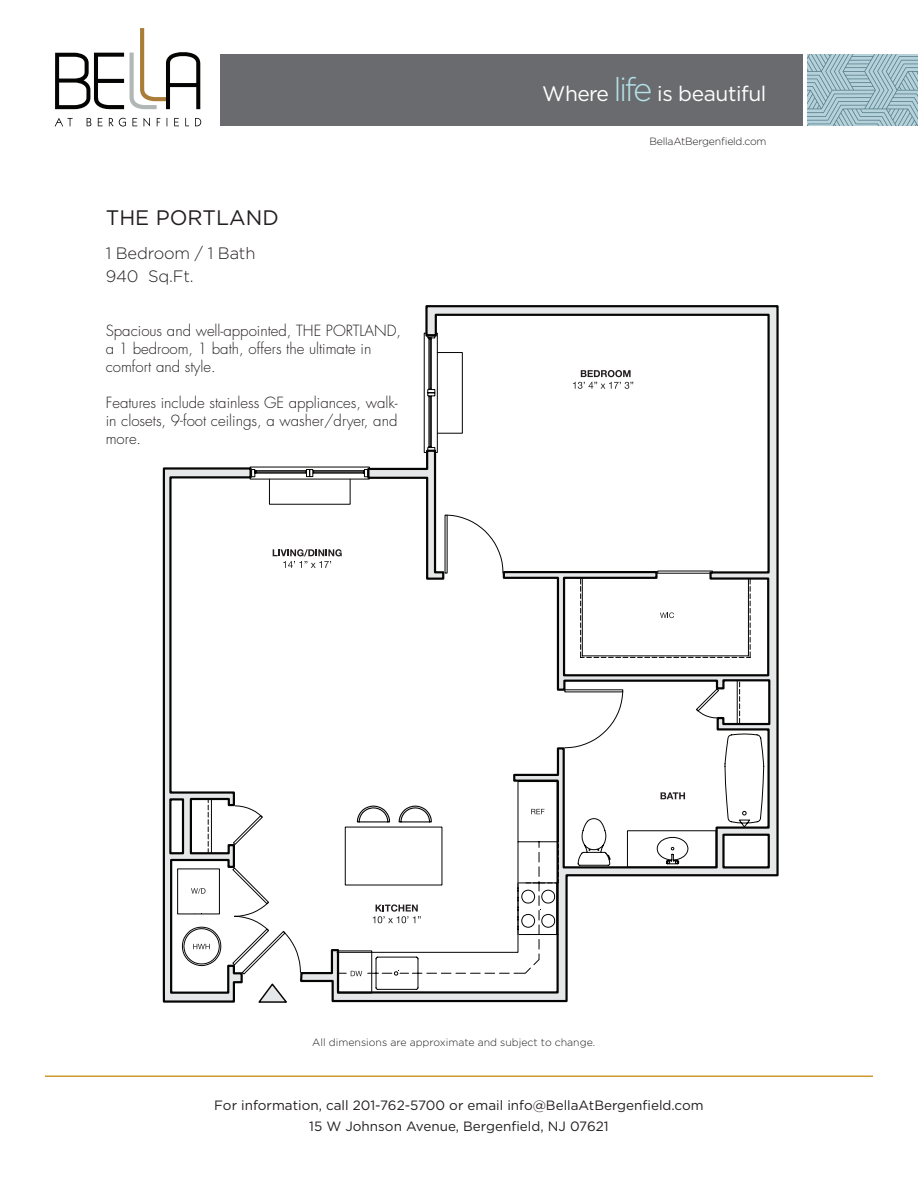
<style>
.page{position:relative;width:918px;height:1188px;background:#fff}
.page>*{position:absolute;margin:0;border:0;box-sizing:border-box;transform-origin:0 0}
.t1{font:21px "Gotham";letter-spacing:-.02em;color:#fff}
.t2{font:21px "Gotham";color:#231f20}
.t3{font:300 16.5px "Gotham";letter-spacing:-.01em;color:#231f20}
.t4{font:300 15px/18px "Futura";color:#231f20}
.t5{font:13.5px "Gotham";color:#231f20}
.t6{font:300 10.5px "Gotham";color:#231f20}
.t7{font:300 10.5px "Gotham";letter-spacing:-.02em;color:#231f20}
.s1{font-weight:300;font-size:33px;color:#b4e1e7}
</style>
<div class="page">
<div style="left:220px;top:54px;width:583px;height:72px;background:#696b6e"></div>
<svg style="left:55px;top:118px;width:18px;height:9px"></svg>
<svg style="left:87px;top:118px;width:4px;height:8px"></svg>
<svg style="left:98px;top:118px;width:5px;height:8px"></svg>
<svg style="left:109px;top:118px;width:17px;height:9px"></svg>
<svg style="left:132px;top:118px;width:5px;height:8px"></svg>
<svg style="left:144px;top:118px;width:6px;height:9px"></svg>
<svg style="left:157px;top:118px;width:3px;height:8px"></svg>
<svg style="left:174px;top:118px;width:5px;height:8px"></svg>
<svg style="left:185px;top:118px;width:4px;height:8px"></svg>
<svg style="left:195px;top:118px;width:6px;height:8px"></svg>
<svg style="left:55px;top:53px;width:69px;height:56px"></svg>
<svg style="left:130px;top:28px;width:70px;height:81px"></svg>
<hr style="left:45px;top:1076px;width:828px;height:1px;background:#cc9a31">
<svg style="left:162px;top:466px;width:91px;height:537px"></svg>
<div style="left:170px;top:799px;width:13px;height:55px;background:#fff"></div>
<div style="left:169px;top:798px;width:15px;height:56px;border:2px solid #040503"></div>
<svg style="left:299px;top:305px;width:480px;height:698px"></svg>
<div style="left:723px;top:834px;width:46px;height:34px;background:#fff"></div>
<div style="left:722px;top:834px;width:48px;height:35px;border:2px solid #040503"></div>
<svg style="left:191px;top:888px;width:14px;height:6px"></svg>
<div style="left:177px;top:869px;width:43px;height:45px;border:1px solid #040503"></div>
<svg style="left:573px;top:370px;width:60px;height:19px"></svg>
<svg style="left:578px;top:828px;width:139px;height:40px"></svg>
<svg style="left:251px;top:469px;width:86px;height:312px"></svg>
<svg style="left:305px;top:469px;width:9px;height:8px"></svg>
<svg style="left:269px;top:479px;width:495px;height:349px"></svg>
<div style="left:429px;top:338px;width:3px;height:52px;border:1px solid #040503"></div>
<hr style="left:430px;top:339px;width:1px;height:50px;background:#040503">
<svg style="left:428px;top:334px;width:7px;height:5px"></svg>
<div style="left:436px;top:333px;width:2px;height:120px;border:1px solid #040503"></div>
<svg style="left:337px;top:352px;width:126px;height:642px"></svg>
<svg style="left:232px;top:929px;width:2px;height:46px"></svg>
<svg style="left:234px;top:781px;width:325px;height:209px"></svg>
<svg style="left:517px;top:880px;width:2px;height:59px"></svg>
<svg style="left:525px;top:844px;width:34px;height:91px"></svg>
<svg style="left:232px;top:867px;width:37px;height:50px"></svg>
<svg style="left:394px;top:971px;width:5px;height:5px"></svg>
<svg style="left:531px;top:809px;width:14px;height:5px"></svg>
<svg style="left:351px;top:971px;width:11px;height:5px"></svg>
<svg style="left:256px;top:982px;width:33px;height:21px"></svg>
<svg style="left:373px;top:904px;width:48px;height:19px"></svg>
<svg style="left:181px;top:926px;width:41px;height:41px"></svg>
<svg style="left:208px;top:799px;width:1px;height:54px"></svg>
<hr style="left:211px;top:799px;width:1px;height:54px;background:#040503">
<svg style="left:233px;top:805px;width:30px;height:40px"></svg>
<svg style="left:366px;top:446px;width:138px;height:135px"></svg>
<svg style="left:564px;top:571px;width:187px;height:177px"></svg>
<svg style="left:808px;top:54px;width:110px;height:72px;background:#9fbec8"></svg>
<p class="t2" style="left:106px;top:206px;width:175px">THE PORTLAND</p>
<p class="t3" style="left:106px;top:244px;width:151px">1 Bedroom / 1 Bath</p>
<p class="t3" style="left:106px;top:267px;width:89px">940 Sq.Ft.</p>
<p class="t4" style="left:106px;top:321px;width:297px">Spacious and well-appointed, THE PORTLAND, a 1 bedroom, 1 bath, offers the ultimate in comfort and style.</p>
<p class="t4" style="left:106px;top:393px;width:294px;text-align:justify">Features include stainless GE appliances, walk&shy;in closets, 9-foot ceilings, a washer/dryer, and more.</p>
<p class="t1" style="left:542px;top:82px;width:226px">Where <span class="s1">life</span> is beautiful</p>
<p class="t7" style="left:650px;top:135px;width:118px">BellaAtBergenfield.com</p>
<p class="t6" style="left:312px;top:1036px;width:284px">All dimensions are approximate and subject to change.</p>
<p class="t5" style="left:214px;top:1097px;width:491px">For information, call 201-762-5700 or email info@BellaAtBergenfield.com</p>
<p class="t5" style="left:309px;top:1118px;width:301px">15 W Johnson Avenue, Bergenfield, NJ 07621</p>
</div>
